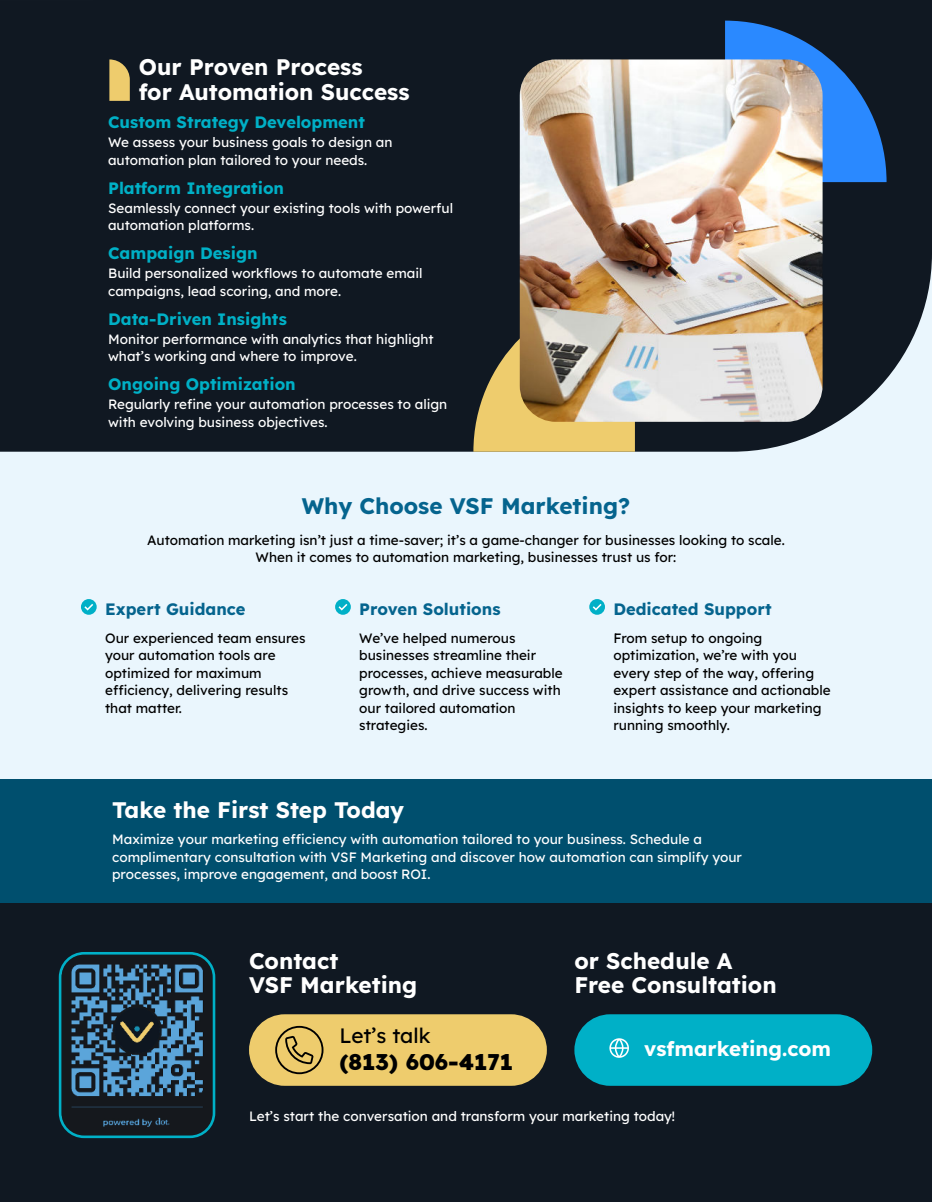
<style>
.page{position:relative;width:932px;height:1202px;background:#eaf6fd}
.page>*{position:absolute;margin:0;border:0;box-sizing:border-box;transform-origin:0 0}
.t1{font:700 22.5px/24.2px "Lexend";color:#fff}
.t2{font:700 22.5px "Lexend";color:#05648e}
.t3{font:800 22.5px "Lexend";color:#000}
.t4{font:20.85px "Lexend";color:#000}
.t5{font:700 20.4px "Lexend";color:#fff}
.t6{font:700 16.5px "Lexend";color:#00b0c6}
.t7{font:700 16.5px "Lexend";color:#05648e}
.t8{font:13.5px/17.5px "Lexend";color:#fff}
.t9{font:13.5px/17.5px "Lexend";color:#000}
</style>
<div class="page">
<div style="left:0;top:779px;width:932px;height:124px;background:#004f6e"></div>
<div style="left:0;top:0;width:932px;height:452px;background:#101822"></div>
<div style="left:0;top:903px;width:932px;height:299px;background:#101822"></div>
<svg style="left:59px;top:952px;width:156px;height:186px"></svg>
<img style="left:61px;top:954px;width:152px;height:181px">
<div style="left:249px;top:1014px;width:298px;height:71px;background:#eecc6d;border-radius:36px"></div>
<svg style="left:275px;top:1025px;width:48px;height:49px"></svg>
<div style="left:574px;top:1014px;width:298px;height:71px;background:#00b0c7;border-radius:36px"></div>
<svg style="left:609px;top:1038px;width:20px;height:19px"></svg>
<svg style="left:109px;top:59px;width:21px;height:42px"></svg>
<svg style="left:473px;top:290px;width:162px;height:162px;background:#9c8a51"></svg>
<svg style="left:725px;top:21px;width:161px;height:161px;background:#205da8"></svg>
<svg style="left:589px;top:599px;width:16px;height:16px"></svg>
<svg style="left:592px;top:604px;width:9px;height:6px"></svg>
<svg style="left:335px;top:599px;width:16px;height:16px"></svg>
<svg style="left:338px;top:604px;width:9px;height:6px"></svg>
<div style="left:81px;top:599px;width:16px;height:16px;background:#00b0c7;border-radius:50%"></div>
<svg style="left:84px;top:604px;width:9px;height:6px"></svg>
<img style="left:519px;top:59px;width:303px;height:363px">
<h1 class="t1" style="left:139px;top:57px;width:272px">Our Proven Process<br>for Automation Success</h1>
<p class="t6" style="left:108px;top:115px;width:258px">Custom Strategy Development</p>
<p class="t8" style="left:108px;top:135px;width:286px">We assess your business goals to design an automation plan tailored to your needs.</p>
<p class="t6" style="left:108px;top:180px;width:177px">Platform Integration</p>
<p class="t8" style="left:108px;top:200px;width:346px">Seamlessly connect your existing tools with powerful automation platforms.</p>
<p class="t6" style="left:108px;top:246px;width:151px">Campaign Design</p>
<p class="t8" style="left:108px;top:264px;width:316px">Build personalized workflows to automate email campaigns, lead scoring, and more.</p>
<p class="t6" style="left:108px;top:311px;width:180px">Data-Driven Insights</p>
<p class="t8" style="left:108px;top:331px;width:327px">Monitor performance with analytics that highlight what’s working and where to improve.</p>
<p class="t6" style="left:108px;top:377px;width:189px">Ongoing Optimization</p>
<p class="t8" style="left:108px;top:395px;width:340px">Regularly refine your automation processes to align with evolving business objectives.</p>
<h1 class="t2" style="left:302px;top:496px;width:330px">Why Choose VSF Marketing?</h1>
<p class="t9" style="left:147px;top:532px;width:639px;text-align:center">Automation marketing isn’t just a time-saver; it’s a game-changer for businesses looking to scale.<br>When it comes to automation marketing, businesses trust us for:</p>
<p class="t7" style="left:105px;top:601px;width:142px">Expert Guidance</p>
<p class="t9" style="left:105px;top:630px;width:202px">Our experienced team ensures your automation tools are optimized for maximum efficiency, delivering results that matter.</p>
<p class="t7" style="left:359px;top:601px;width:143px">Proven Solutions</p>
<p class="t9" style="left:359px;top:630px;width:205px">We’ve helped numerous businesses streamline their processes, achieve measurable growth, and drive success with our tailored automation strategies.</p>
<p class="t7" style="left:613px;top:601px;width:160px">Dedicated Support</p>
<p class="t9" style="left:613px;top:630px;width:219px">From setup to ongoing optimization, we’re with you every step of the way, offering expert assistance and actionable insights to keep your marketing running smoothly.</p>
<h1 class="t1" style="left:112px;top:799px;width:293px">Take the First Step Today</h1>
<p class="t8" style="left:112px;top:829px;width:631px">Maximize your marketing efficiency with automation tailored to your business. Schedule a complimentary consultation with VSF Marketing and discover how automation can simplify your processes, improve engagement, and boost ROI.</p>
<h1 class="t1" style="left:249px;top:950px;width:170px">Contact<br>VSF Marketing</h1>
<h2 class="t4" style="left:339px;top:1026px;width:93px">Let’s talk</h2>
<h1 class="t3" style="left:339px;top:1053px;width:175px">(813) 606-4171</h1>
<h1 class="t1" style="left:574px;top:950px;width:204px">or Schedule A<br>Free Consultation</h1>
<h3 class="t5" style="left:644px;top:1039px;width:188px">vsfmarketing.com</h3>
<p class="t8" style="left:249px;top:1109px;width:427px">Let’s start the conversation and transform your marketing today!</p>
</div>
